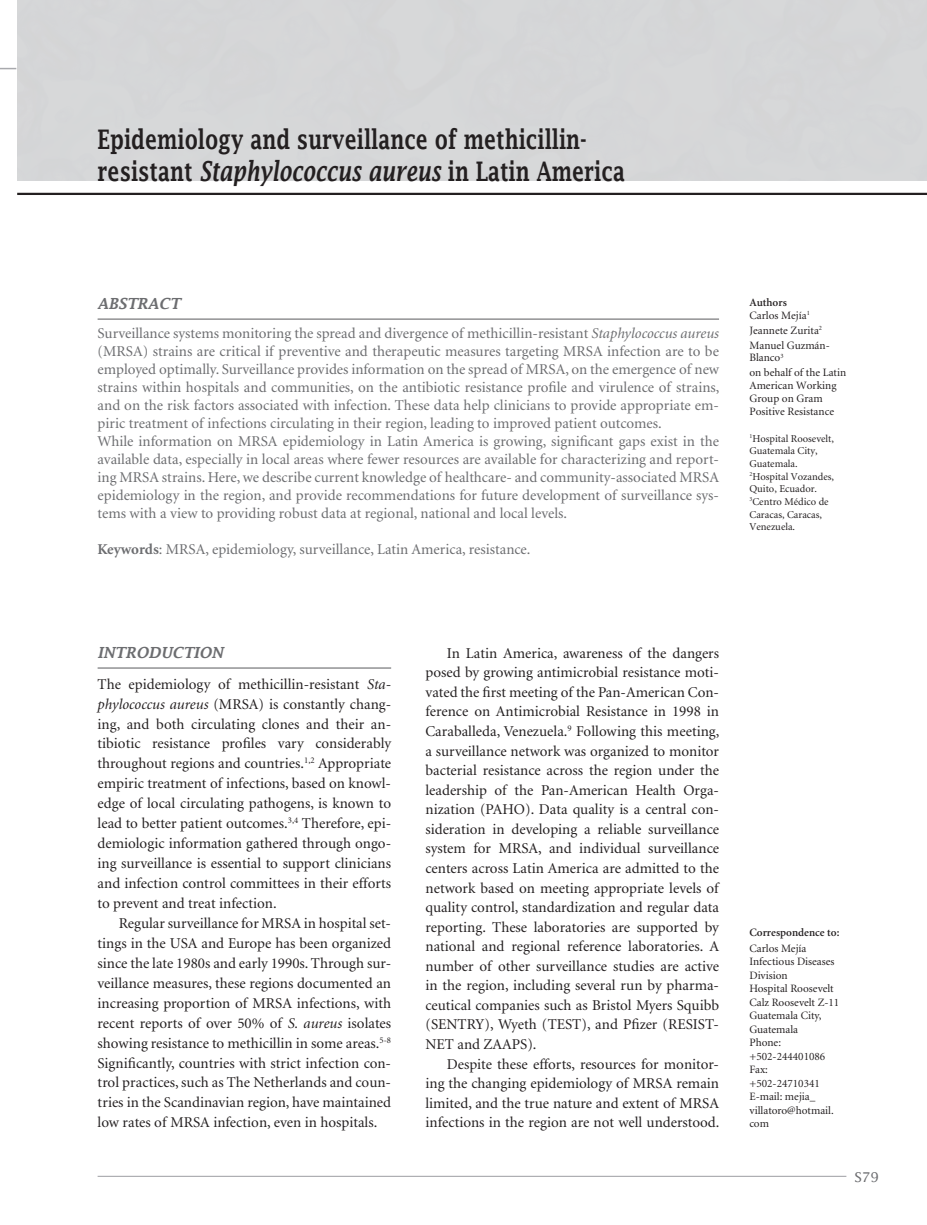
<style>
.page{position:relative;width:927px;height:1225px;background:#fff}
.page>*{position:absolute;margin:0;border:0;box-sizing:border-box;transform-origin:0 0}
.t1{font:600 27px/32.4px "Lucida Fax";color:#231f20;scale:.75 1}
.t2{font:15px/19.5px "Minion";color:#231f20;text-align:justify}
.t3{font:15px/18px "Minion";color:#6c6d70}
.t4{font:italic 600 15px "Lucida Fax";color:#6c6d70}
.t5{font:13.5px "Lucida Fax";color:#6c6d70}
.t6{font:11.25px/13.5px "Minion";color:#231f20}
.t7{font:600 11.25px "Minion";color:#231f20}
.t8{font:10.5px/12.6px "Minion";color:#231f20}
.s1{font-style:italic}
.s2{font-weight:700}
.s3{font-weight:600}
</style>
<div class="page">
<svg style="left:0;top:68px;width:16px;height:1px"></svg>
<hr style="left:98px;top:1175px;width:748px;height:1px;background:#a8a9ad">
<hr style="left:17px;top:193px;width:909px;height:2px;background:#231f20">
<hr style="left:98px;top:318px;width:621px;height:1px;background:#6c6d70">
<hr style="left:98px;top:667px;width:293px;height:1px;background:#6c6d70">
<h1 class="t1" style="left:98px;top:122px;width:704px">Epidemiology and surveillance of methicillin&shy;resistant <span class="s1">Staphylococcus aureus</span> in Latin America</h1>
<p class="t4" style="left:98px;top:295px;width:33px">ABSTRACT</p>
<p class="t3" style="left:98px;top:324px;width:623px">Surveillance systems monitoring the spread and divergence of methicillin-resistant <span class="s1">Staphylococcus aureus </span>(MRSA) strains are critical if preventive and therapeutic measures targeting MRSA infection are to be employed optimally. Surveillance provides information on the spread of MRSA, on the emergence of new strains within hospitals and communities, on the antibiotic resistance profile and virulence of strains, and on the risk factors associated with infection. These data help clinicians to provide appropriate em&shy;piric treatment of infections circulating in their region, leading to improved patient outcomes.<br>While information on MRSA epidemiology in Latin America is growing, significant gaps exist in the available data, especially in local areas where fewer resources are available for characterizing and report&shy;ing MRSA strains. Here, we describe current knowledge of healthcare- and community-associated MRSA epidemiology in the region, and provide recommendations for future development of surveillance sys&shy;tems with a view to providing robust data at regional, national and local levels.</p>
<p class="t3" style="left:98px;top:540px;width:434px"><span class="s2">Keywords</span>: MRSA, epidemiology, surveillance, Latin America, resistance.</p>
<p class="t6" style="left:749px;top:296px;width:62px;line-height:12.8px"><span class="s3">Authors<br></span>Carlos Mejía<sup>1</sup></p>
<p class="t6" style="left:749px;top:323px;width:82px;line-height:14.9px">Jeannete Zurita<sup>2<br></sup>Manuel Guzmán-</p>
<p class="t6" style="left:749px;top:350px;width:98px;line-height:14.9px">Blanco<sup>3<br></sup>on behalf of the Latin</p>
<p class="t6" style="left:749px;top:379px;width:89px;line-height:12.8px">American Working<br>Group on Gram<br>Positive Resistance</p>
<p class="t8" style="left:749px;top:432px;width:86px"><sup>1</sup>Hospital Roosevelt,<br>Guatemala City,<br>Guatemala.<br><sup>2</sup>Hospital Vozandes,<br>Quito, Ecuador.<br><sup>3</sup>Centro Médico de<br>Caracas, Caracas,<br>Venezuela.</p>
<p class="t4" style="left:98px;top:644px;width:12px">INTRO</p>
<p class="t4" style="left:148px;top:644px;width:24px">DUCTION</p>
<p class="t2" style="left:98px;top:674px;width:295px;line-height:20px">The epidemiology of methicillin-resistant <span class="s1">Sta&shy;phylococcus aureus</span> (MRSA) is constantly chang&shy;ing, and both circulating clones and their an&shy;tibiotic resistance profiles vary considerably throughout regions and countries.<sup>1,2</sup> Appropriate empiric treatment of infections, based on knowl&shy;edge of local circulating pathogens, is known to lead to better patient outcomes.<sup>3,4</sup> Therefore, epi&shy;demiologic information gathered through ongo&shy;ing surveillance is essential to support clinicians and infection control committees in their efforts to prevent and treat infection.</p>
<p class="t2" style="left:98px;top:913px;width:295px;line-height:20px;text-indent:21px">Regular surveillance for MRSA in hospital set&shy;tings in the USA and Europe has been organized since the late 1980s and early 1990s. Through sur&shy;veillance measures, these regions documented an increasing proportion of MRSA infections, with recent reports of over 50% of <span class="s1">S. aureus</span> isolates showing resistance to methicillin in some areas.<sup>5-8<br></sup>Significantly, countries with strict infection con&shy;trol practices, such as The Netherlands and coun&shy;tries in the Scandinavian region, have maintained low rates of MRSA infection, even in hospitals.</p>
<p class="t2" style="left:425px;top:643px;width:295px;text-indent:21px">In Latin America, awareness of the dangers posed by growing antimicrobial resistance moti&shy;vated the first meeting of the Pan-American Con&shy;ference on Antimicrobial Resistance in 1998 in Caraballeda, Venezuela.<sup>9</sup> Following this meeting, a surveillance network was organized to monitor bacterial resistance across the region under the leadership of the Pan-American Health Orga&shy;nization (PAHO). Data quality is a central con&shy;sideration in developing a reliable surveillance system for MRSA, and individual surveillance centers across Latin America are admitted to the network based on meeting appropriate levels of quality control, standardization and regular data reporting. These laboratories are supported by national and regional reference laboratories. A number of other surveillance studies are active in the region, including several run by pharma&shy;ceutical companies such as Bristol Myers Squibb (SENTRY), Wyeth (TEST), and Pfizer (RESIST-NET and ZAAPS).</p>
<p class="t2" style="left:425px;top:1054px;width:295px;text-indent:21px">Despite these efforts, resources for monitor&shy;ing the changing epidemiology of MRSA remain limited, and the true nature and extent of MRSA infections in the region are not well understood.</p>
<p class="t7" style="left:749px;top:926px;width:91px">Correspondence to:</p>
<p class="t6" style="left:749px;top:941px;width:91px">Carlos Mejía<br>Infectious Diseases<br>Division<br>Hospital Roosevelt<br>Calz Roosevelt Z-11<br>Guatemala City,<br>Guatemala<br>Phone: +502-244401086<br>Fax: +502-24710341<br>E-mail: mejia_ villatoro@hotmail. com</p>
<p class="t5" style="left:854px;top:1169px;width:26px">S79</p>
</div>
